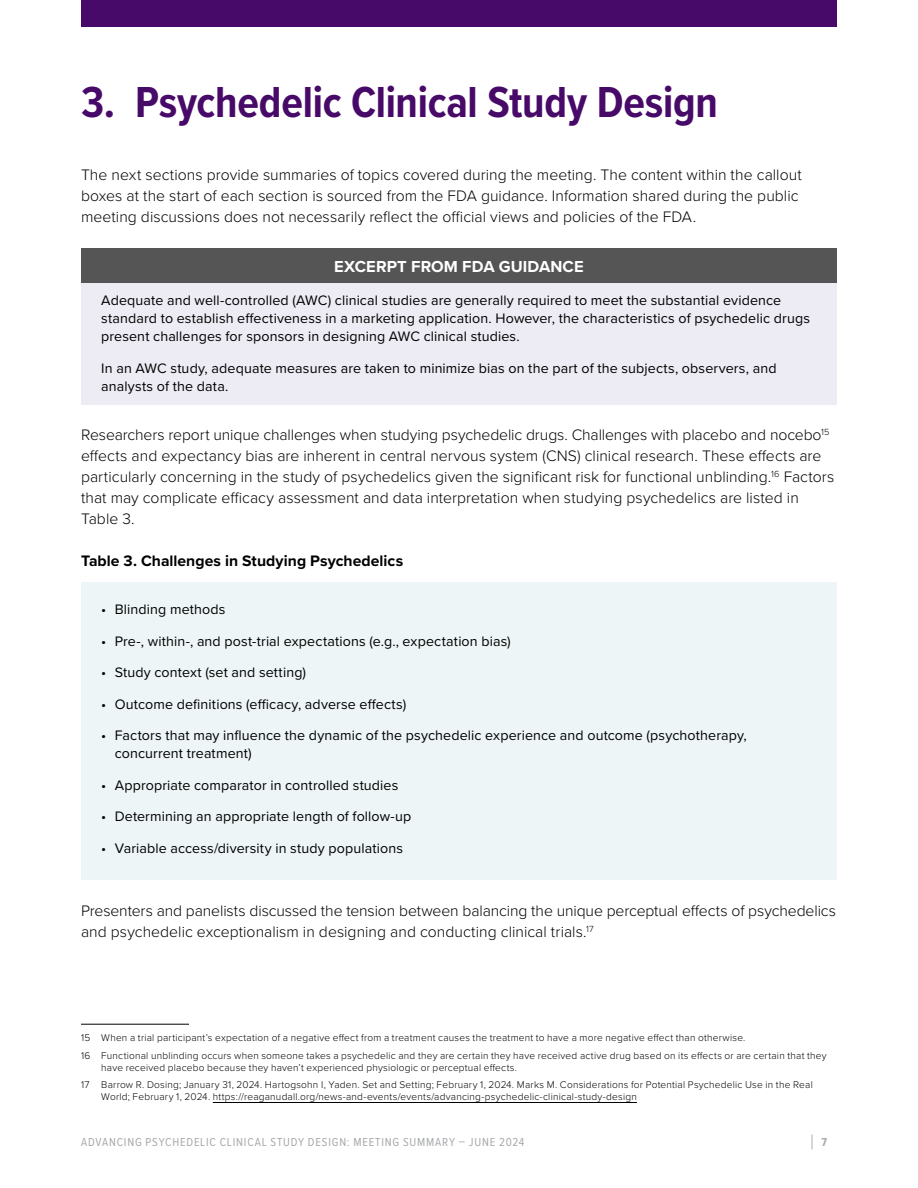
<style>
.page{position:relative;width:918px;height:1188px;background:#fff}
.page>*{position:absolute;margin:0;border:0;box-sizing:border-box;transform-origin:0 0}
.Header_A{font:700 45px "Proxima Nova Cond";letter-spacing:-.005em;color:#470a68}
.t1{font:300 21px "Proxima Nova Cond";color:#a7a9ac}
.Table_Header{font:700 16.5px "Proxima Nova";letter-spacing:.005em;color:#fff}
.Text{font:300 15.75px/21px "Proxima Nova";color:#000}
.Text-2{font:700 15.75px "Proxima Nova";color:#000}
.Table_Text_indent{font:14.25px/18px "Proxima Nova";letter-spacing:.01em;color:#000}
.Table_Text{font:14.25px/18px "Proxima Nova";letter-spacing:.01em;color:#000}
.t2{font:12px "Proxima Nova Cond";letter-spacing:.07em;color:#a7a9ac}
.Footnotes{font:300 10.2px/12px "Proxima Nova";letter-spacing:.02em;color:#000}
.s1{font-weight:700;font-size:12px}
</style>
<div class="page">
<div style="left:81px;top:249px;width:756px;height:34px;background:#555"></div>
<div style="left:81px;top:283px;width:756px;height:121px;background:#edebf4"></div>
<div style="left:81px;top:583px;width:756px;height:297px;background:#edf5f6"></div>
<hr style="left:81px;top:1024px;width:108px;height:1px;background:#000">
<hr style="left:213px;top:1102px;width:424px;height:1px;background:#000">
<div style="left:81px;top:0;width:756px;height:27px;background:#470a68"></div>
<p class="Header_A" style="left:81px;top:68px;width:638px">3. Psychedelic Clinical Study Design</p>
<p class="Text" style="left:81px;top:163px;width:722px">The next sections provide summaries of topics covered during the meeting. The content within the callout boxes at the start of each section is sourced from the FDA guidance. Information shared during the public meeting discussions does not necessarily reflect the official views and policies of the FDA.</p>
<p class="Table_Header" style="left:334px;top:255px;width:251px">EXCERPT FROM FDA GUIDANCE</p>
<p class="Table_Text" style="left:101px;top:291px;width:710px">Adequate and well-controlled (AWC) clinical studies are generally required to meet the substantial evidence standard to establish effectiveness in a marketing application. However, the characteristics of psychedelic drugs present challenges for sponsors in designing AWC clinical studies.</p>
<p class="Table_Text" style="left:101px;top:358px;width:677px">In an AWC study, adequate measures are taken to minimize bias on the part of the subjects, observers, and analysts of the data.</p>
<p class="Text" style="left:81px;top:424px;width:755px">Researchers report unique challenges when studying psychedelic drugs. Challenges with placebo and nocebo<sup>15 </sup>effects and expectancy bias are inherent in central nervous system (CNS) clinical research. These effects are particularly concerning in the study of psychedelics given the significant risk for functional unblinding.<sup>16</sup> Factors that may complicate efficacy assessment and data interpretation when studying psychedelics are listed in Table 3.</p>
<p class="Text-2" style="left:81px;top:549px;width:324px">Table 3. Challenges in Studying Psychedelics</p>
<p class="Table_Text_indent" style="left:101px;top:600px;width:126px">• Blinding methods</p>
<p class="Table_Text_indent" style="left:101px;top:631px;width:411px">• Pre-, within-, and post-trial expectations (e.g., expectation bias)</p>
<p class="Table_Text_indent" style="left:101px;top:663px;width:206px">• Study context (set and setting)</p>
<p class="Table_Text_indent" style="left:101px;top:694px;width:307px">• Outcome definitions (efficacy, adverse effects)</p>
<p class="Table_Text_indent" style="left:115px;top:726px;width:634px;text-indent:-14px">• Factors that may influence the dynamic of the psychedelic experience and outcome (psychotherapy, concurrent treatment)</p>
<p class="Table_Text_indent" style="left:101px;top:775px;width:299px">• Appropriate comparator in controlled studies</p>
<p class="Table_Text_indent" style="left:101px;top:807px;width:312px">• Determining an appropriate length of follow-up</p>
<p class="Table_Text_indent" style="left:101px;top:838px;width:303px">• Variable access/diversity in study populations</p>
<p class="Text" style="left:81px;top:899px;width:757px">Presenters and panelists discussed the tension between balancing the unique perceptual effects of psychedelics and psychedelic exceptionalism in designing and conducting clinical trials.<sup>17</sup></p>
<p class="Footnotes" style="left:81px;top:1031px;width:665px">15 When a trial participant’s expectation of a negative effect from a treatment causes the treatment to have a more negative effect than otherwise.</p>
<p class="Footnotes" style="left:101px;top:1049px;width:727px;text-indent:-20px">16 Functional unblinding occurs when someone takes a psychedelic and they are certain they have received active drug based on its effects or are certain that they have received placebo because they haven’t experienced physiologic or perceptual effects.</p>
<p class="Footnotes" style="left:101px;top:1078px;width:713px;text-indent:-20px">17 Barrow R. Dosing; January 31, 2024. Hartogsohn I, Yaden. Set and Setting; February 1, 2024. Marks M. Considerations for Potential Psychedelic Use in the Real<br>World; February 1, 2024. https://reaganudall.org/news-and-events/events/advancing-psychedelic-clinical-study-design</p>
<p class="t2" style="left:81px;top:1133px;width:445px">ADVANCING PSYCHEDELIC CLINICAL STUDY DESIGN: MEETING SUMMARY – JUNE 2024</p>
<h2 class="t1" style="left:810px;top:1127px;width:19px">| <span class="s1">7</span></h2>
</div>
